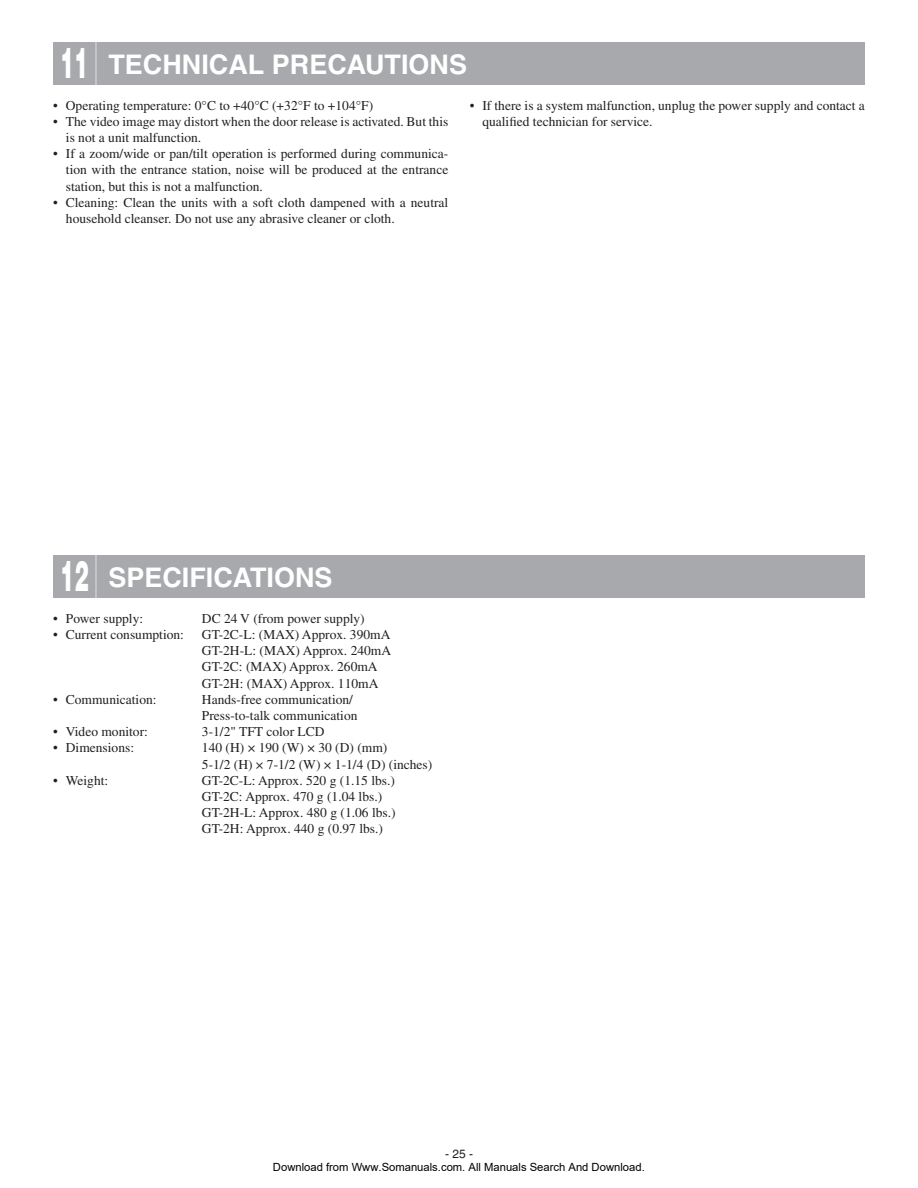
<style>
.page{position:relative;width:918px;height:1188px;background:#fff}
.page>*{position:absolute;margin:0;border:0;box-sizing:border-box;transform-origin:0 0}
.t1{font:700 27px "Helvetica";color:#fff}
.t2{font:13.5px/16.2px "Times";color:#231f20}
.t3{font:12px "Helvetica";color:#231f20}
.t4{font:11.25px "Arial";color:#000}
.s1{font-weight:900;font-size:42px}
</style>
<div class="page">
<div style="left:53px;top:43px;width:812px;height:42px;background:#a7a9ac"></div>
<hr style="left:96px;top:41px;width:1px;height:45px;background:#fff">
<div style="left:53px;top:556px;width:812px;height:42px;background:#a7a9ac"></div>
<hr style="left:96px;top:554px;width:1px;height:45px;background:#fff">
<h1 class="t1" style="left:60px;top:54px;width:408px"><span class="s1">11</span> TECHNICAL PRECAUTIONS</h1>
<p class="t2" style="left:53px;top:98px;width:322px">• Operating temperature: 0°C to +40°C (+32°F to +104°F)</p>
<p class="t2" style="left:66px;top:115px;width:384px;text-indent:-13px">• The video image may distort when the door release is activated. But this is not a unit malfunction.</p>
<p class="t2" style="left:66px;top:147px;width:384px;text-align:justify;text-indent:-13px">• If a zoom/wide or pan/tilt operation is performed during communica&shy;tion with the entrance station, noise will be produced at the entrance station, but this is not a malfunction.</p>
<p class="t2" style="left:66px;top:196px;width:384px;text-indent:-13px">• Cleaning: Clean the units with a soft cloth dampened with a neutral household cleanser. Do not use any abrasive cleaner or cloth.</p>
<p class="t2" style="left:482px;top:98px;width:384px;text-indent:-13px">• If there is a system malfunction, unplug the power supply and contact a qualified technician for service.</p>
<h1 class="t1" style="left:60px;top:568px;width:274px"><span class="s1">12</span> SPECIFICATIONS</h1>
<p class="t2" style="left:53px;top:611px;width:92px">• Power supply:</p>
<p class="t2" style="left:202px;top:611px;width:164px">DC 24 V (from power supply)</p>
<p class="t2" style="left:53px;top:628px;width:132px">• Current consumption:</p>
<p class="t2" style="left:202px;top:628px;width:191px">GT-2C-L: (MAX) Approx. 390mA<br>GT-2H-L: (MAX) Approx. 240mA<br>GT-2C: (MAX) Approx. 260mA<br>GT-2H: (MAX) Approx. 110mA</p>
<p class="t2" style="left:53px;top:692px;width:105px">• Communication:</p>
<p class="t2" style="left:202px;top:692px;width:157px">Hands-free communication/<br>Press-to-talk communication</p>
<p class="t2" style="left:53px;top:725px;width:96px">• Video monitor:</p>
<p class="t2" style="left:202px;top:725px;width:124px">3-1/2" TFT color LCD</p>
<p class="t2" style="left:53px;top:741px;width:83px">• Dimensions:</p>
<p class="t2" style="left:202px;top:741px;width:232px">140 (H) × 190 (W) × 30 (D) (mm)<br>5-1/2 (H) × 7-1/2 (W) × 1-1/4 (D) (inches)</p>
<p class="t2" style="left:53px;top:773px;width:57px">• Weight:</p>
<p class="t2" style="left:202px;top:773px;width:195px">GT-2C-L: Approx. 520 g (1.15 lbs.)<br>GT-2C: Approx. 470 g (1.04 lbs.)<br>GT-2H-L: Approx. 480 g (1.06 lbs.)<br>GT-2H: Approx. 440 g (0.97 lbs.)</p>
<p class="t3" style="left:445px;top:1150px;width:30px">- 25 -</p>
<p class="t4" style="left:273px;top:1160px;width:373px">Download from Www.Somanuals.com. All Manuals Search And Download.</p>
</div>
